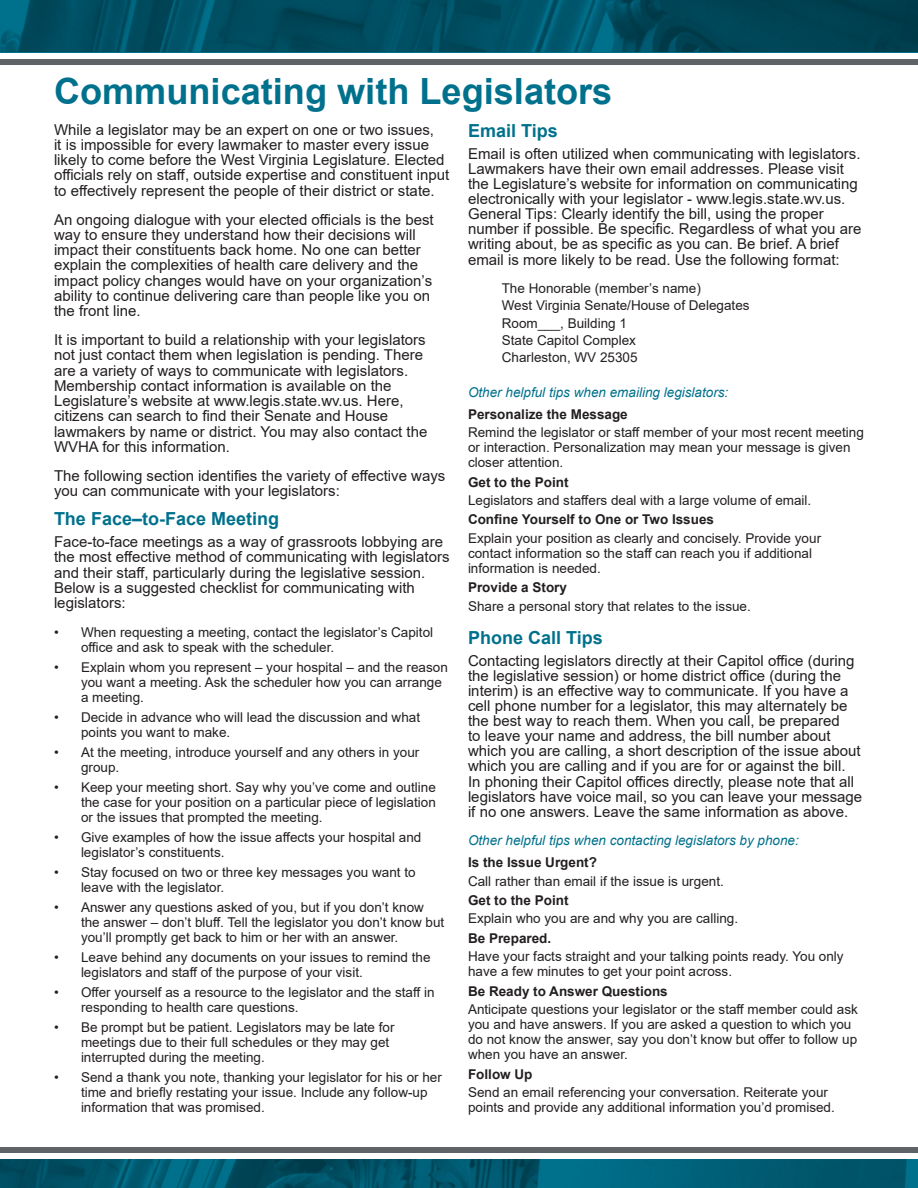
<style>
.page{position:relative;width:918px;height:1188px;background:#fff}
.page>*{position:absolute;margin:0;border:0;box-sizing:border-box;transform-origin:0 0}
.t1{font:700 36.15px "Arial";color:#00718c}
.t2{font:700 18px "Arial";color:#00718c}
.t3{font:15px/15.3px "Arial";color:#231f20}
.t4{font:13.5px/15.3px "Arial";color:#231f20}
.t5{font:700 13.5px "Arial";color:#231f20}
.t6{font:italic 13.5px "Arial";color:#00718c}
</style>
<div class="page">
<div style="left:0;top:52px;width:918px;height:13px;background:#5e6367"></div>
<div style="left:0;top:1147px;width:918px;height:6px;background:#5e6367"></div>
<div style="left:0;top:52px;width:918px;height:7px;background:#fff"></div>
<svg style="left:0;top:0;width:918px;height:52px;background:#004b5f"></svg>
<svg style="left:0;top:1160px;width:918px;height:28px;background:#00596f"></svg>
<p class="t1" style="left:54px;top:66px;width:560px">Communicating with Legislators</p>
<p class="t3" style="left:54px;top:122px;width:397px">While a legislator may be an expert on one or two issues,<br>it is impossible for every lawmaker to master every issue likely to come before the West Virginia Legislature. Elected officials rely on staff, outside expertise and constituent input to effectively represent the people of their district or state.</p>
<p class="t3" style="left:54px;top:212px;width:381px">An ongoing dialogue with your elected officials is the best way to ensure they understand how their decisions will impact their constituents back home. No one can better explain the complexities of health care delivery and the impact policy changes would have on your organization’s ability to continue delivering care than people like you on the front line.</p>
<p class="t3" style="left:54px;top:332px;width:375px">It is important to build a relationship with your legislators not just contact them when legislation is pending. There are a variety of ways to communicate with legislators.<br>Membership contact information is available on the Legislature’s website at www.legis.state.wv.us. Here, citizens can search to find their Senate and House lawmakers by name or district. You may also contact the WVHA for this information.</p>
<p class="t3" style="left:54px;top:468px;width:393px">The following section identifies the variety of effective ways you can communicate with your legislators:</p>
<p class="t2" style="left:54px;top:506px;width:227px">The Face–to-Face Meeting</p>
<p class="t3" style="left:54px;top:534px;width:397px">Face-to-face meetings as a way of grassroots lobbying are the most effective method of communicating with legislators and their staff, particularly during the legislative session.<br>Below is a suggested checklist for communicating with legislators:</p>
<p class="t4" style="left:81px;top:624px;width:354px;text-indent:-27px">• When requesting a meeting, contact the legislator’s Capitol office and ask to speak with the scheduler.</p>
<p class="t4" style="left:81px;top:659px;width:368px;text-indent:-27px">• Explain whom you represent – your hospital – and the reason you want a meeting. Ask the scheduler how you can arrange a meeting.</p>
<p class="t4" style="left:81px;top:709px;width:341px;text-indent:-27px">• Decide in advance who will lead the discussion and what points you want to make.</p>
<p class="t4" style="left:81px;top:744px;width:340px;text-indent:-27px">• At the meeting, introduce yourself and any others in your group.</p>
<p class="t4" style="left:81px;top:779px;width:356px;text-align:justify;text-indent:-27px">• Keep your meeting short. Say why you’ve come and outline the case for your position on a particular piece of legislation or the issues that prompted the meeting.</p>
<p class="t4" style="left:81px;top:829px;width:342px;text-indent:-27px">• Give examples of how the issue affects your hospital and legislator’s constituents.</p>
<p class="t4" style="left:81px;top:864px;width:336px;text-indent:-27px">• Stay focused on two or three key messages you want to leave with the legislator.</p>
<p class="t4" style="left:81px;top:899px;width:365px;text-indent:-27px">• Answer any questions asked of you, but if you don’t know the answer – don’t bluff. Tell the legislator you don’t know but you’ll promptly get back to him or her with an answer.</p>
<p class="t4" style="left:81px;top:949px;width:351px;text-indent:-27px">• Leave behind any documents on your issues to remind the legislators and staff of the purpose of your visit.</p>
<p class="t4" style="left:81px;top:984px;width:355px;text-indent:-27px">• Offer yourself as a resource to the legislator and the staff in responding to health care questions.</p>
<p class="t4" style="left:81px;top:1019px;width:315px;text-indent:-27px">• Be prompt but be patient. Legislators may be late for meetings due to their full schedules or they may get interrupted during the meeting.</p>
<p class="t4" style="left:81px;top:1069px;width:362px;text-indent:-27px">• Send a thank you note, thanking your legislator for his or her time and briefly restating your issue. Include any follow-up information that was promised.</p>
<p class="t2" style="left:468px;top:118px;width:91px">Email Tips</p>
<p class="t3" style="left:468px;top:146px;width:395px">Email is often utilized when communicating with legislators.<br>Lawmakers have their own email addresses. Please visit the Legislature’s website for information on communicating electronically with your legislator - www.legis.state.wv.us.<br>General Tips: Clearly identify the bill, using the proper number if possible. Be specific. Regardless of what you are writing about, be as specific as you can. Be brief. A brief email is more likely to be read. Use the following format:</p>
<p class="t4" style="left:502px;top:281px;width:201px">The Honorable (member’s name)</p>
<p class="t4" style="left:502px;top:298px;width:249px">West Virginia Senate/House of Delegates</p>
<p class="t4" style="left:502px;top:315px;width:127px">Room___, Building 1</p>
<p class="t4" style="left:502px;top:332px;width:136px">State Capitol Complex</p>
<p class="t4" style="left:502px;top:350px;width:137px">Charleston, WV 25305</p>
<p class="t6" style="left:468px;top:383px;width:262px">Other helpful tips when emailing legislators:</p>
<p class="t5" style="left:468px;top:404px;width:161px">Personalize the Message</p>
<p class="t4" style="left:468px;top:425px;width:397px">Remind the legislator or staff member of your most recent meeting or interaction. Personalization may mean your message is given closer attention.</p>
<p class="t5" style="left:468px;top:472px;width:102px">Get to the Point</p>
<p class="t4" style="left:468px;top:493px;width:345px">Legislators and staffers deal with a large volume of email.</p>
<p class="t5" style="left:468px;top:510px;width:248px">Confine Yourself to One or Two Issues</p>
<p class="t4" style="left:468px;top:530px;width:355px">Explain your position as clearly and concisely. Provide your contact information so the staff can reach you if additional information is needed.</p>
<p class="t5" style="left:468px;top:578px;width:101px">Provide a Story</p>
<p class="t4" style="left:468px;top:598px;width:284px">Share a personal story that relates to the issue.</p>
<p class="t2" style="left:468px;top:625px;width:136px">Phone Call Tips</p>
<p class="t3" style="left:468px;top:653px;width:396px">Contacting legislators directly at their Capitol office (during the legislative session) or home district office (during the interim) is an effective way to communicate. If you have a cell phone number for a legislator, this may alternately be the best way to reach them. When you call, be prepared<br>to leave your name and address, the bill number about which you are calling, a short description of the issue about which you are calling and if you are for or against the bill.<br>In phoning their Capitol offices directly, please note that all legislators have voice mail, so you can leave your message if no one answers. Leave the same information as above.</p>
<p class="t6" style="left:468px;top:832px;width:332px">Other helpful tips when contacting legislators by phone:</p>
<p class="t5" style="left:468px;top:853px;width:131px">Is the Issue Urgent?</p>
<p class="t4" style="left:468px;top:873px;width:257px">Call rather than email if the issue is urgent.</p>
<p class="t5" style="left:468px;top:891px;width:102px">Get to the Point</p>
<p class="t4" style="left:468px;top:911px;width:272px">Explain who you are and why you are calling.</p>
<p class="t5" style="left:468px;top:929px;width:85px">Be Prepared.</p>
<p class="t4" style="left:468px;top:949px;width:377px">Have your facts straight and your talking points ready. You only have a few minutes to get your point across.</p>
<p class="t5" style="left:468px;top:982px;width:201px">Be Ready to Answer Questions</p>
<p class="t4" style="left:468px;top:1002px;width:391px">Anticipate questions your legislator or the staff member could ask you and have answers. If you are asked a question to which you do not know the answer, say you don’t know but offer to follow up when you have an answer.</p>
<p class="t5" style="left:468px;top:1065px;width:66px">Follow Up</p>
<p class="t4" style="left:468px;top:1085px;width:368px">Send an email referencing your conversation. Reiterate your points and provide any additional information you’d promised.</p>
</div>
